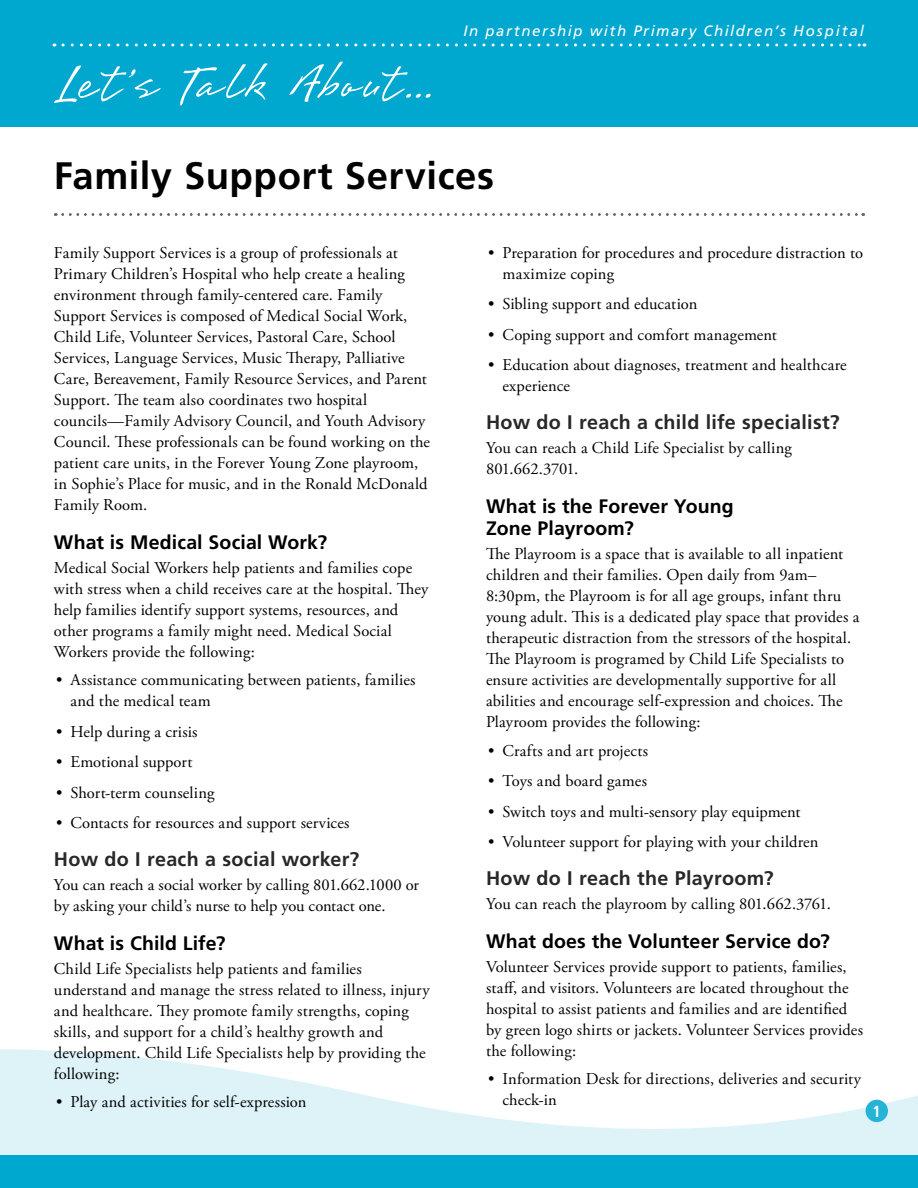
<style>
.page{position:relative;width:918px;height:1188px;background:#fff}
.page>*{position:absolute;margin:0;border:0;box-sizing:border-box;transform-origin:0 0}
.Title__h1{font:700 38.25px "Frutiger LT Std";letter-spacing:.015em;color:#000}
.Level_2__h3{font:700 19.65px "Frutiger LT Std";letter-spacing:.015em;color:#292829}
.Level_1__h2{font:700 19.5px/22.5px "Frutiger LT Std";letter-spacing:.005em;color:#000}
.Main__p{font:16.5px/21px "Adobe Garamond Pro";letter-spacing:.01em;color:#000}
.Page_number{font:700 condensed 16.2px "Frutiger LT Std";color:#fff}
.t1{font:italic 15px "Frutiger LT Std";letter-spacing:.105em;color:#fff}
</style>
<div class="page">
<svg style="left:0;top:1049px;width:918px;height:107px;fill:#def3f8"></svg>
<div style="left:866px;top:1100px;width:22px;height:22px;background:#26b4d6;border-radius:50%"></div>
<div style="left:0;top:1156px;width:918px;height:32px;background:#00a7ce"></div>
<div style="left:0;top:0;width:918px;height:127px;background:#00a7ce"></div>
<svg style="left:63px;top:44px;width:802px;height:2px"></svg>
<svg style="left:54px;top:62px;width:377px;height:44px"></svg>
<svg style="left:63px;top:213px;width:801px;height:3px"></svg>
<p class="t1" style="left:463px;top:22px;width:402px">In partnership with Primary Children’s Hospital</p>
<p class="Title__h1" style="left:54px;top:154px;width:442px">Family Support Services</p>
<p class="Main__p" style="left:54px;top:243px;width:378px">Family Support Services is a group of professionals at Primary Children’s Hospital who help create a healing environment through family-centered care. Family Support Services is composed of Medical Social Work, Child Life, Volunteer Services, Pastoral Care, School Services, Language Services, Music Therapy, Palliative Care, Bereavement, Family Resource Services, and Parent Support. The team also coordinates two hospital councils—Family Advisory Council, and Youth Advisory Council. These professionals can be found working on the patient care units, in the Forever Young Zone playroom, in Sophie’s Place for music, and in the Ronald McDonald Family Room.</p>
<p class="Level_1__h2" style="left:54px;top:531px;width:275px">What is Medical Social Work?</p>
<p class="Main__p" style="left:54px;top:558px;width:376px">Medical Social Workers help patients and families cope with stress when a child receives care at the hospital. They help families identify support systems, resources, and other programs a family might need. Medical Social Workers provide the following:</p>
<p class="Main__p" style="left:70px;top:670px;width:347px;text-indent:-14px">• Assistance communicating between patients, families and the medical team</p>
<p class="Main__p" style="left:56px;top:722px;width:143px">• Help during a crisis</p>
<p class="Main__p" style="left:56px;top:752px;width:138px">• Emotional support</p>
<p class="Main__p" style="left:56px;top:782px;width:160px">• Short-term counseling</p>
<p class="Main__p" style="left:56px;top:813px;width:295px">• Contacts for resources and support services</p>
<p class="Level_2__h3" style="left:54px;top:847px;width:307px">How do I reach a social worker?</p>
<p class="Main__p" style="left:54px;top:875px;width:367px">You can reach a social worker by calling 801.662.1000 or by asking your child’s nurse to help you contact one.</p>
<p class="Level_1__h2" style="left:54px;top:932px;width:173px">What is Child Life?</p>
<p class="Main__p" style="left:54px;top:959px;width:377px">Child Life Specialists help patients and families understand and manage the stress related to illness, injury and healthcare. They promote family strengths, coping skills, and support for a child’s healthy growth and development. Child Life Specialists help by providing the following:</p>
<p class="Main__p" style="left:56px;top:1092px;width:252px">• Play and activities for self-expression</p>
<p class="Main__p" style="left:502px;top:243px;width:362px;text-indent:-14px">• Preparation for procedures and procedure distraction to maximize coping</p>
<p class="Main__p" style="left:488px;top:294px;width:211px">• Sibling support and education</p>
<p class="Main__p" style="left:488px;top:325px;width:290px">• Coping support and comfort management</p>
<p class="Main__p" style="left:502px;top:355px;width:346px;text-indent:-14px">• Education about diagnoses, treatment and healthcare experience</p>
<p class="Level_2__h3" style="left:486px;top:411px;width:355px">How do I reach a child life specialist?</p>
<p class="Main__p" style="left:486px;top:438px;width:307px">You can reach a Child Life Specialist by calling<br>801.662.3701.</p>
<p class="Level_1__h2" style="left:486px;top:495px;width:249px">What is the Forever Young<br>Zone Playroom?</p>
<p class="Main__p" style="left:486px;top:544px;width:375px">The Playroom is a space that is available to all inpatient children and their families. Open daily from 9am– 8:30pm, the Playroom is for all age groups, infant thru young adult. This is a dedicated play space that provides a therapeutic distraction from the stressors of the hospital.<br>The Playroom is programed by Child Life Specialists to ensure activities are developmentally supportive for all abilities and encourage self-expression and choices. The Playroom provides the following:</p>
<p class="Main__p" style="left:488px;top:741px;width:161px">• Crafts and art projects</p>
<p class="Main__p" style="left:488px;top:771px;width:160px">• Toys and board games</p>
<p class="Main__p" style="left:488px;top:802px;width:314px">• Switch toys and multi-sensory play equipment</p>
<p class="Main__p" style="left:488px;top:832px;width:332px">• Volunteer support for playing with your children</p>
<p class="Level_2__h3" style="left:486px;top:867px;width:289px">How do I reach the Playroom?</p>
<p class="Main__p" style="left:486px;top:894px;width:346px">You can reach the playroom by calling 801.662.3761.</p>
<p class="Level_1__h2" style="left:486px;top:930px;width:346px">What does the Volunteer Service do?</p>
<p class="Main__p" style="left:486px;top:957px;width:379px">Volunteer Services provide support to patients, families, staff, and visitors. Volunteers are located throughout the hospital to assist patients and families and are identified by green logo shirts or jackets. Volunteer Services provides the following:</p>
<p class="Main__p" style="left:502px;top:1069px;width:360px;text-indent:-14px">• Information Desk for directions, deliveries and security check-in</p>
<p class="Page_number" style="left:873px;top:1101px;width:10px">1</p>
</div>
